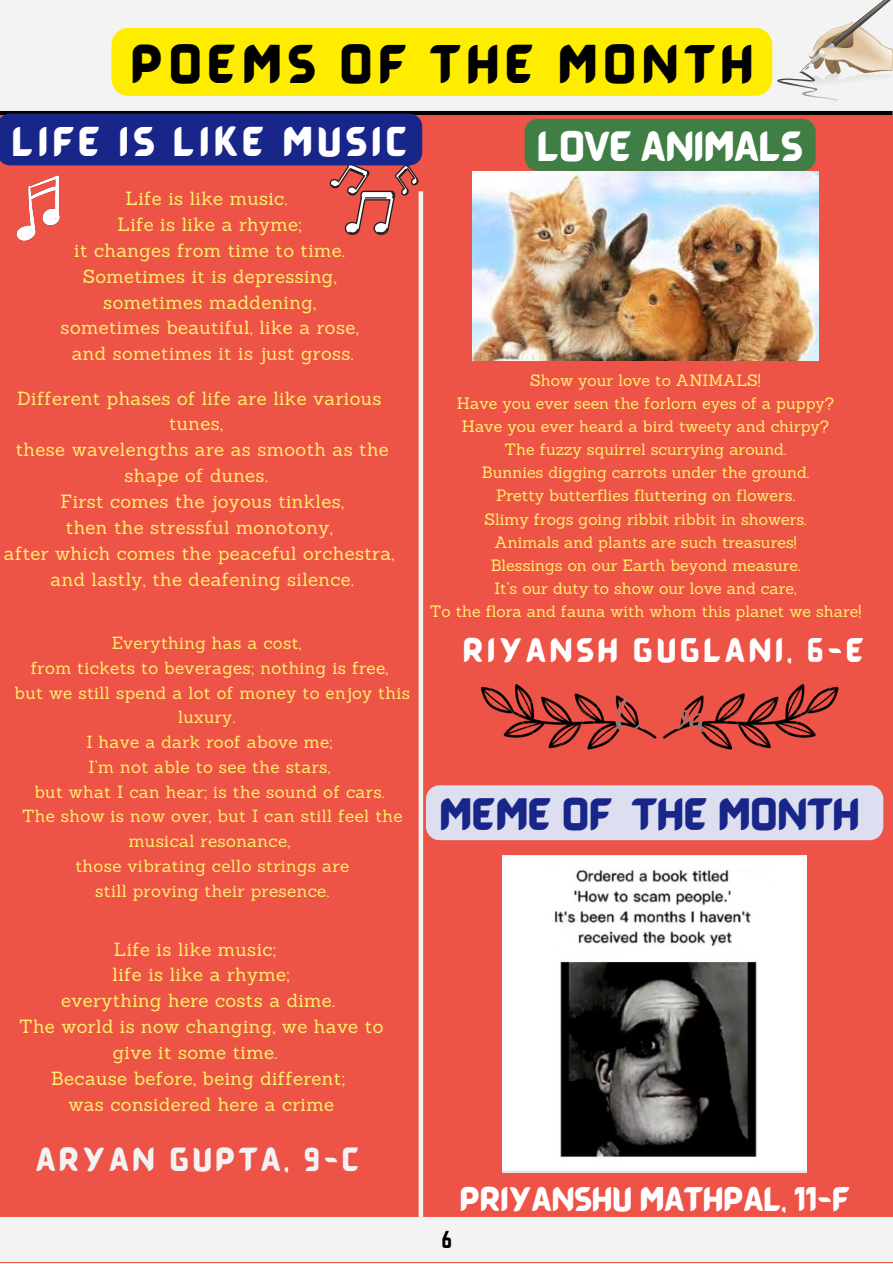
<style>
.page{position:relative;width:893px;height:1264px;background:#fff}
.page>*{position:absolute;margin:0;border:0;box-sizing:border-box;transform-origin:0 0}
.t1{font:40.65px "BARABARA Regular";letter-spacing:.15em;color:#000}
.t2{font:33.6px "BARABARA Regular";color:#192689}
.t3{font:31.5px "BARABARA Regular";color:#fff}
.t4{font:30.9px "BARABARA Regular";letter-spacing:.15em;color:#fff}
.t5{font:25.5px "BARABARA Regular";color:#fff}
.t6{font:25.35px "BARABARA Regular";letter-spacing:.15em;color:#fff}
.t7{font:24.9px "BARABARA Regular";letter-spacing:.15em;color:#f3f3f3}
.t8{font:21.3px "Norwester";color:#000}
.t9{font:18.6px/25.8px "Sanchez";letter-spacing:.02em;color:#fff06b;text-align:center}
.t10{font:17.1px "Sanchez";letter-spacing:.02em;color:#fff06b}
.t11{font:16.05px/23.1px "Sanchez";color:#fff06b;text-align:center}
</style>
<div class="page">
<div style="left:0;top:0;width:892px;height:116px;background:#f3f3f3"></div>
<hr style="left:0;top:111px;width:892px;height:4px;background:#000">
<div style="left:0;top:115px;width:892px;height:1147px;background:#ee5348"></div>
<div style="left:0;top:1217px;width:892px;height:45px;background:#f3f3f3"></div>
<div style="left:418px;top:191px;width:5px;height:1025px;background:#f6f5f4"></div>
<svg style="left:111px;top:0;width:781px;height:102px"></svg>
<img style="left:472px;top:171px;width:346px;height:189px">
<img style="left:503px;top:855px;width:303px;height:317px">
<img style="left:481px;top:685px;width:356px;height:64px">
<img style="left:16px;top:176px;width:44px;height:65px">
<img style="left:330px;top:165px;width:88px;height:69px">
<div style="left:0;top:114px;width:422px;height:51px;background:#192689"></div>
<div style="left:524px;top:119px;width:291px;height:52px;background:#3f7e44"></div>
<div style="left:426px;top:785px;width:457px;height:55px;background:#dddff0;border-radius:14px"></div>
<h1 class="t1" style="left:131px;top:36px;width:624px">POEMS OF THE MONTH</h1>
<h3 class="t4" style="left:12px;top:120px;width:397px">LIFE IS LIKE MUSIC</h3>
<p class="t9" style="left:61px;top:185px;width:299px">Life is like music.<br>Life is like a rhyme;<br>it changes from time to time.<br>Sometimes it is depressing, sometimes maddening, sometimes beautiful, like a rose, and sometimes it is just gross.</p>
<p class="t9" style="left:4px;top:385px;width:392px">Different phases of life are like various tunes,<br>these wavelengths are as smooth as the shape of dunes.<br>First comes the joyous tinkles,<br>then the stressful monotony,<br>after which comes the peaceful orchestra, and lastly, the deafening silence.</p>
<p class="t10" style="left:112px;top:632px;width:191px">Everything has a cost,</p>
<p class="t10" style="left:31px;top:656px;width:359px">from tickets to beverages; nothing is free,</p>
<p class="t10" style="left:15px;top:681px;width:397px">but we still spend a lot of money to enjoy this</p>
<p class="t10" style="left:178px;top:706px;width:59px">luxury.</p>
<p class="t10" style="left:86px;top:731px;width:248px">I have a dark roof above me;</p>
<p class="t10" style="left:88px;top:755px;width:244px">I’m not able to see the stars,</p>
<p class="t10" style="left:34px;top:780px;width:351px">but what I can hear; is the sound of cars.</p>
<p class="t10" style="left:22px;top:805px;width:382px">The show is now over, but I can still feel the</p>
<p class="t10" style="left:129px;top:830px;width:163px">musical resonance,</p>
<p class="t10" style="left:75px;top:854px;width:275px">those vibrating cello strings are</p>
<p class="t10" style="left:95px;top:879px;width:235px">still proving their presence.</p>
<p class="t9" style="left:114px;top:935px;width:164px">Life is like music;</p>
<p class="t9" style="left:113px;top:961px;width:179px">life is like a rhyme;</p>
<p class="t9" style="left:61px;top:987px;width:275px">everything here costs a dime.</p>
<p class="t9" style="left:19px;top:1013px;width:366px">The world is now changing, we have to</p>
<p class="t9" style="left:113px;top:1039px;width:166px">give it some time.</p>
<p class="t9" style="left:51px;top:1065px;width:295px">Because before, being different;</p>
<p class="t9" style="left:68px;top:1091px;width:267px">was considered here a crime</p>
<h3 class="t7" style="left:36px;top:1141px;width:325px">ARYAN GUPTA, 9-C</h3>
<h3 class="t3" style="left:537px;top:125px;width:267px">LOVE ANIMALS</h3>
<p class="t11" style="left:430px;top:368px;width:433px">Show your love to ANIMALS!<br>Have you ever seen the forlorn eyes of a puppy?<br>Have you ever heard a bird tweety and chirpy?<br>The fuzzy squirrel scurrying around.<br>Bunnies digging carrots under the ground.<br>Pretty butterflies fluttering on flowers.<br>Slimy frogs going ribbit ribbit in showers.<br>Animals and plants are such treasures!<br>Blessings on our Earth beyond measure.<br>It’s our duty to show our love and care,<br>To the flora and fauna with whom this planet we share!</p>
<h3 class="t6" style="left:463px;top:633px;width:402px">RIYANSH GUGLANI, 6-E</h3>
<h2 class="t2" style="left:439px;top:791px;width:422px">MEME OF THE MONTH</h2>
<p class="t8" style="left:441px;top:1226px;width:12px">6</p>
<h3 class="t5" style="left:460px;top:1181px;width:391px">PRIYANSHU MATHPAL, 11-F</h3>
</div>
